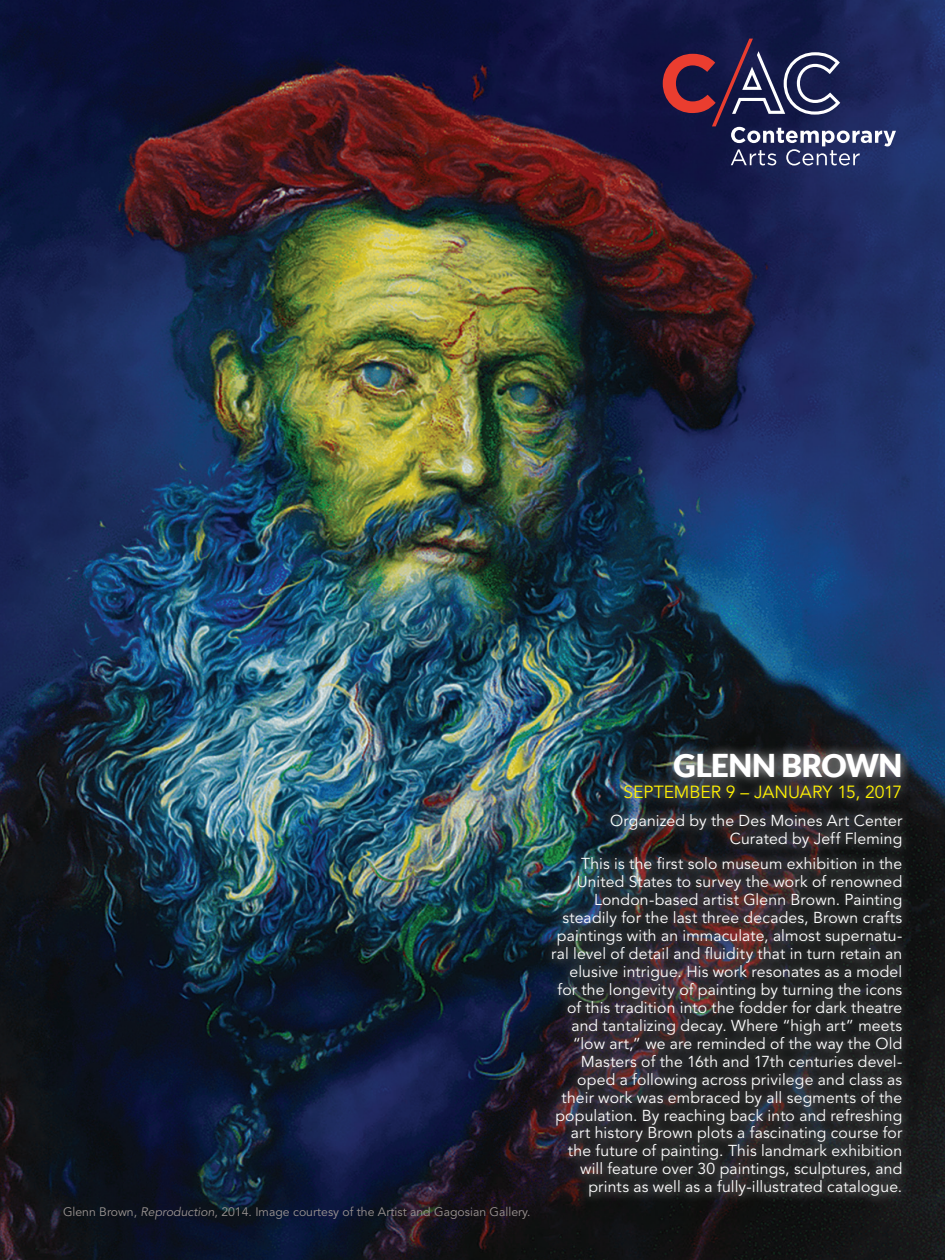
<style>
.page{position:relative;width:945px;height:1260px;background:#fff}
.page>*{position:absolute;margin:0;border:0;box-sizing:border-box;transform-origin:0 0}
.t1{font:900 31.5px "Lato";letter-spacing:-.015em;color:#fff}
.t2{font:17.5px "Avenir LT Std";letter-spacing:-.005em;color:#fff101}
.t3{font:15.75px/18px "Avenir LT Std";letter-spacing:.01em;color:#fff;text-align:right}
.t4{font:12.25px "Avenir LT Std";color:#9b9492}
.s1{font-style:italic}
</style>
<div class="page">
<img style="left:0;top:0;width:945px;height:1260px">
<div style="left:542px;top:743px;width:371px;height:464px;background:#fff;opacity:.75"></div>
<svg style="left:663px;top:39px;width:233px;height:127px"></svg>
<p class="t4" style="left:63px;top:1205px;width:469px">Glenn Brown, <span class="s1">Reproduction</span>, 2014. Image courtesy of the Artist and Gagosian Gallery.</p>
<p class="t1" style="left:673px;top:747px;width:230px">GLENN BROWN</p>
<p class="t2" style="left:624px;top:782px;width:280px">SEPTEMBER 9 – JANUARY 15, 2017</p>
<p class="t3" style="left:610px;top:812px;width:294px">Organized by the Des Moines Art Center<br>Curated by Jeff Fleming</p>
<p class="t3" style="left:551px;top:855px;width:353px">This is the first solo museum exhibition in the United States to survey the work of renowned London-based artist Glenn Brown. Painting steadily for the last three decades, Brown crafts paintings with an immaculate, almost supernatu&shy;ral level of detail and fluidity that in turn retain an elusive intrigue. His work resonates as a model for the longevity of painting by turning the icons of this tradition into the fodder for dark theatre and tantalizing decay. Where “high art” meets “low art,” we are reminded of the way the Old Masters of the 16th and 17th centuries devel&shy;oped a following across privilege and class as their work was embraced by all segments of the population. By reaching back into and refreshing art history Brown plots a fascinating course for the future of painting. This landmark exhibition will feature over 30 paintings, sculptures, and prints as well as a fully-illustrated catalogue.</p>
</div>
